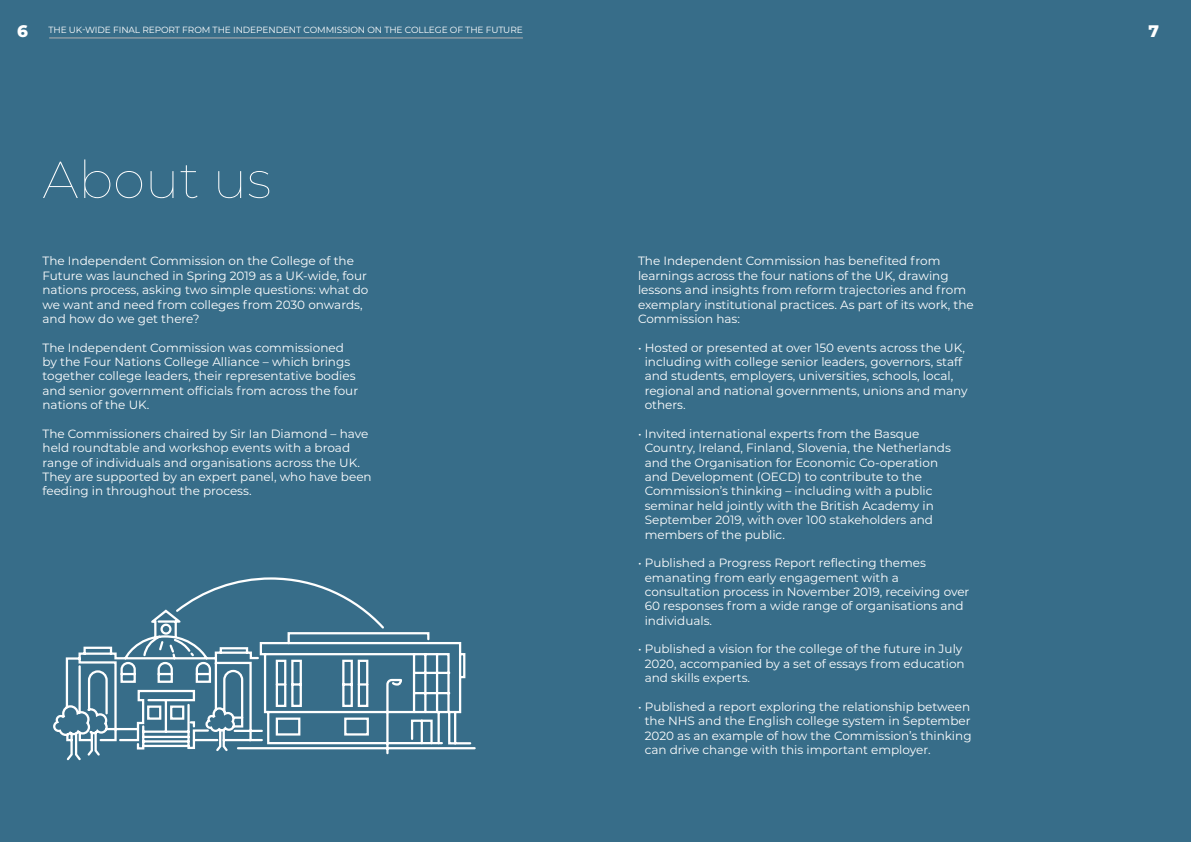
<style>
.page{position:relative;width:1191px;height:842px;background:#376d89}
.page>*{position:absolute;margin:0;border:0;box-sizing:border-box;transform-origin:0 0}
.t1{font:100 52px "Montserrat";color:#fff}
.t2{font:800 16.7px "Montserrat";color:#fff}
.t3{font:12px/14.4px "Montserrat";color:#fff}
.t4{font:9px "Montserrat";letter-spacing:-.01em;color:#fff}
.s1{font-weight:800;font-size:16.7px}
</style>
<div class="page">
<svg style="left:53px;top:577px;width:423px;height:184px"></svg>
<hr style="left:49px;top:38px;width:474px;height:1px;background:#b3b2b2">
<p class="t4" style="left:17px;top:24px;width:507px"><span class="s1">6</span> THE UK-WIDE FINAL REPORT FROM THE INDEPENDENT COMMISSION ON THE COLLEGE OF THE FUTURE</p>
<h2 class="t2" style="left:1148px;top:19px;width:12px">7</h2>
<h1 class="t1" style="left:43px;top:145px;width:230px">About us</h1>
<p class="t3" style="left:43px;top:253px;width:327px">The Independent Commission on the College of the Future was launched in Spring 2019 as a UK-wide, four nations process, asking two simple questions: what do we want and need from colleges from 2030 onwards, and how do we get there?</p>
<p class="t3" style="left:43px;top:340px;width:317px">The Independent Commission was commissioned by the Four Nations College Alliance – which brings together college leaders, their representative bodies and senior government officials from across the four nations of the UK.</p>
<p class="t3" style="left:43px;top:426px;width:331px">The Commissioners chaired by Sir Ian Diamond – have held roundtable and workshop events with a broad range of individuals and organisations across the UK.<br>They are supported by an expert panel, who have been feeding in throughout the process.</p>
<p class="t3" style="left:638px;top:253px;width:337px">The Independent Commission has benefited from learnings across the four nations of the UK, drawing lessons and insights from reform trajectories and from exemplary institutional practices. As part of its work, the Commission has:</p>
<p class="t3" style="left:644px;top:340px;width:324px;text-indent:-7px">• Hosted or presented at over 150 events across the UK, including with college senior leaders, governors, staff and students, employers, universities, schools, local, regional and national governments, unions and many others.</p>
<p class="t3" style="left:644px;top:426px;width:308px;text-indent:-7px">• Invited international experts from the Basque Country, Ireland, Finland, Slovenia, the Netherlands and the Organisation for Economic Co-operation and Development (OECD) to contribute to the Commission’s thinking – including with a public seminar held jointly with the British Academy in September 2019, with over 100 stakeholders and members of the public.</p>
<p class="t3" style="left:644px;top:555px;width:326px;text-indent:-7px">• Published a Progress Report reflecting themes emanating from early engagement with a consultation process in November 2019, receiving over 60 responses from a wide range of organisations and individuals.</p>
<p class="t3" style="left:644px;top:641px;width:321px;text-indent:-7px">• Published a vision for the college of the future in July<br>2020, accompanied by a set of essays from education and skills experts.</p>
<p class="t3" style="left:644px;top:699px;width:328px;text-align:justify;text-indent:-7px">• Published a report exploring the relationship between the NHS and the English college system in September 2020 as an example of how the Commission’s thinking can drive change with this important employer.</p>
</div>
